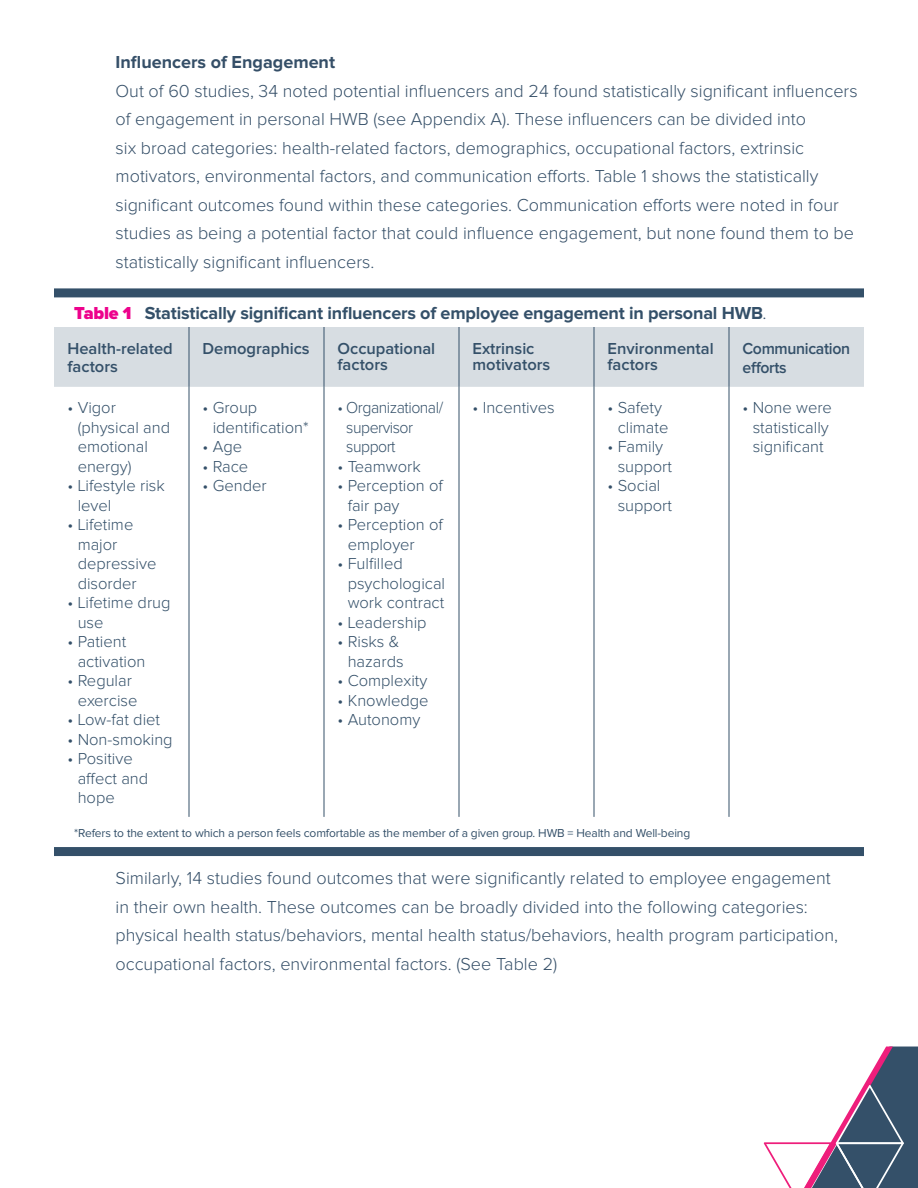
<style>
.page{position:relative;width:918px;height:1188px;background:#fff}
.page>*{position:absolute;margin:0;border:0;box-sizing:border-box;transform-origin:0 0}
.t1{font:300 18px/28.5px "Proxima Nova";color:#354f68}
.t2{font:700 18px "Proxima Nova";letter-spacing:-.01em;color:#345069}
.t3{font:700 18px "Proxima Nova";color:#354f68}
.t4{font:300 16.5px/19.5px "Proxima Nova";color:#345069}
.t5{font:600 16.5px/16.5px "Proxima Nova";color:#345069}
.t6{font:300 16.5px/19.5px "Proxima Nova";letter-spacing:-.03em;color:#345069;scale:.96 1}
.t7{font:600 16.5px/19.8px "Proxima Nova";letter-spacing:-.02em;color:#345069;scale:.96 1}
.t8{font:12px "Proxima Nova";letter-spacing:-.01em;color:#345069}
.s1{font-weight:900;color:#ed028c}
.s2{font-weight:400;font-size:15px}
</style>
<div class="page">
<div style="left:54px;top:288px;width:810px;height:9px;background:#345069"></div>
<div style="left:54px;top:327px;width:810px;height:60px;background:#d7dde2"></div>
<hr style="left:189px;top:327px;width:1px;height:60px;background:#345069">
<hr style="left:324px;top:327px;width:1px;height:60px;background:#345069">
<hr style="left:459px;top:327px;width:1px;height:60px;background:#345069">
<hr style="left:594px;top:327px;width:1px;height:60px;background:#345069">
<hr style="left:729px;top:327px;width:1px;height:60px;background:#345069">
<hr style="left:189px;top:387px;width:1px;height:430px;background:#345069">
<hr style="left:324px;top:387px;width:1px;height:430px;background:#345069">
<hr style="left:459px;top:387px;width:1px;height:430px;background:#345069">
<hr style="left:594px;top:387px;width:1px;height:430px;background:#345069">
<hr style="left:729px;top:387px;width:1px;height:430px;background:#345069">
<div style="left:54px;top:847px;width:810px;height:9px;background:#345069"></div>
<svg style="left:764px;top:1047px;width:154px;height:141px"></svg>
<p class="t3" style="left:116px;top:54px;width:221px">Influencers of Engagement</p>
<p class="t1" style="left:116px;top:77px;width:744px">Out of 60 studies, 34 noted potential influencers and 24 found statistically significant influencers of engagement in personal HWB (see Appendix A). These influencers can be divided into<br>six broad categories: health-related factors, demographics, occupational factors, extrinsic motivators, environmental factors, and communication efforts. Table 1 shows the statistically significant outcomes found within these categories. Communication efforts were noted in four studies as being a potential factor that could influence engagement, but none found them to be statistically significant influencers.</p>
<p class="t2" style="left:74px;top:305px;width:694px"><span class="s1">Table 1</span> Statistically significant influencers of employee engagement in personal HWB<span class="s2">.</span></p>
<p class="t5" style="left:68px;top:340px;width:107px;line-height:18px">Health-related factors</p>
<p class="t5" style="left:203px;top:340px;width:109px">Demographics</p>
<p class="t5" style="left:338px;top:340px;width:99px">Occupational factors</p>
<p class="t5" style="left:473px;top:340px;width:79px">Extrinsic motivators</p>
<p class="t5" style="left:608px;top:340px;width:108px">Environmental factors</p>
<p class="t7" style="left:742px;top:339px;width:114px">Communication efforts</p>
<p class="t4" style="left:78px;top:399px;width:94px;text-indent:-10px">• Vigor (physical and emotional energy)</p>
<p class="t4" style="left:78px;top:477px;width:89px;text-indent:-10px">• Lifestyle risk level</p>
<p class="t4" style="left:78px;top:516px;width:80px;text-indent:-10px">• Lifetime major depressive disorder</p>
<p class="t4" style="left:78px;top:594px;width:94px;text-indent:-10px">• Lifetime drug use</p>
<p class="t4" style="left:78px;top:633px;width:69px;text-indent:-10px">• Patient activation</p>
<p class="t4" style="left:78px;top:672px;width:61px;text-indent:-10px">• Regular exercise</p>
<p class="t4" style="left:68px;top:711px;width:94px">• Low-fat diet</p>
<p class="t4" style="left:68px;top:730px;width:107px">• Non-smoking</p>
<p class="t4" style="left:78px;top:750px;width:72px;text-indent:-10px">• Positive affect and hope</p>
<p class="t6" style="left:346px;top:399px;width:102px;text-indent:-9px">• Organizational/ supervisor support</p>
<p class="t4" style="left:338px;top:457px;width:85px">• Teamwork</p>
<p class="t4" style="left:348px;top:477px;width:97px;text-indent:-10px">• Perception of fair pay</p>
<p class="t4" style="left:348px;top:516px;width:97px;text-indent:-10px">• Perception of employer</p>
<p class="t4" style="left:348px;top:555px;width:99px;text-indent:-10px">• Fulfilled psychological work contract</p>
<p class="t4" style="left:338px;top:613px;width:91px">• Leadership</p>
<p class="t4" style="left:338px;top:633px;width:68px;text-align:right">• Risks &amp; hazards</p>
<p class="t4" style="left:338px;top:672px;width:91px">• Complexity</p>
<p class="t4" style="left:338px;top:691px;width:93px">• Knowledge</p>
<p class="t4" style="left:338px;top:711px;width:84px">• Autonomy</p>
<p class="t4" style="left:473px;top:399px;width:84px">• Incentives</p>
<p class="t4" style="left:618px;top:399px;width:52px;text-indent:-10px">• Safety climate</p>
<p class="t4" style="left:618px;top:438px;width:56px;text-indent:-10px">• Family support</p>
<p class="t4" style="left:618px;top:477px;width:56px;text-indent:-10px">• Social support</p>
<p class="t4" style="left:213px;top:399px;width:97px;text-indent:-10px">• Group identification*</p>
<p class="t4" style="left:203px;top:438px;width:41px">• Age</p>
<p class="t4" style="left:203px;top:457px;width:47px">• Race</p>
<p class="t4" style="left:203px;top:477px;width:66px">• Gender</p>
<p class="t4" style="left:743px;top:399px;width:91px;text-align:center">• None were statistically significant</p>
<p class="t8" style="left:74px;top:827px;width:618px">*Refers to the extent to which a person feels comfortable as the member of a given group. HWB = Health and Well-being</p>
<p class="t1" style="left:116px;top:865px;width:724px">Similarly, 14 studies found outcomes that were significantly related to employee engagement in their own health. These outcomes can be broadly divided into the following categories: physical health status/behaviors, mental health status/behaviors, health program participation, occupational factors, environmental factors. (See Table 2)</p>
</div>
